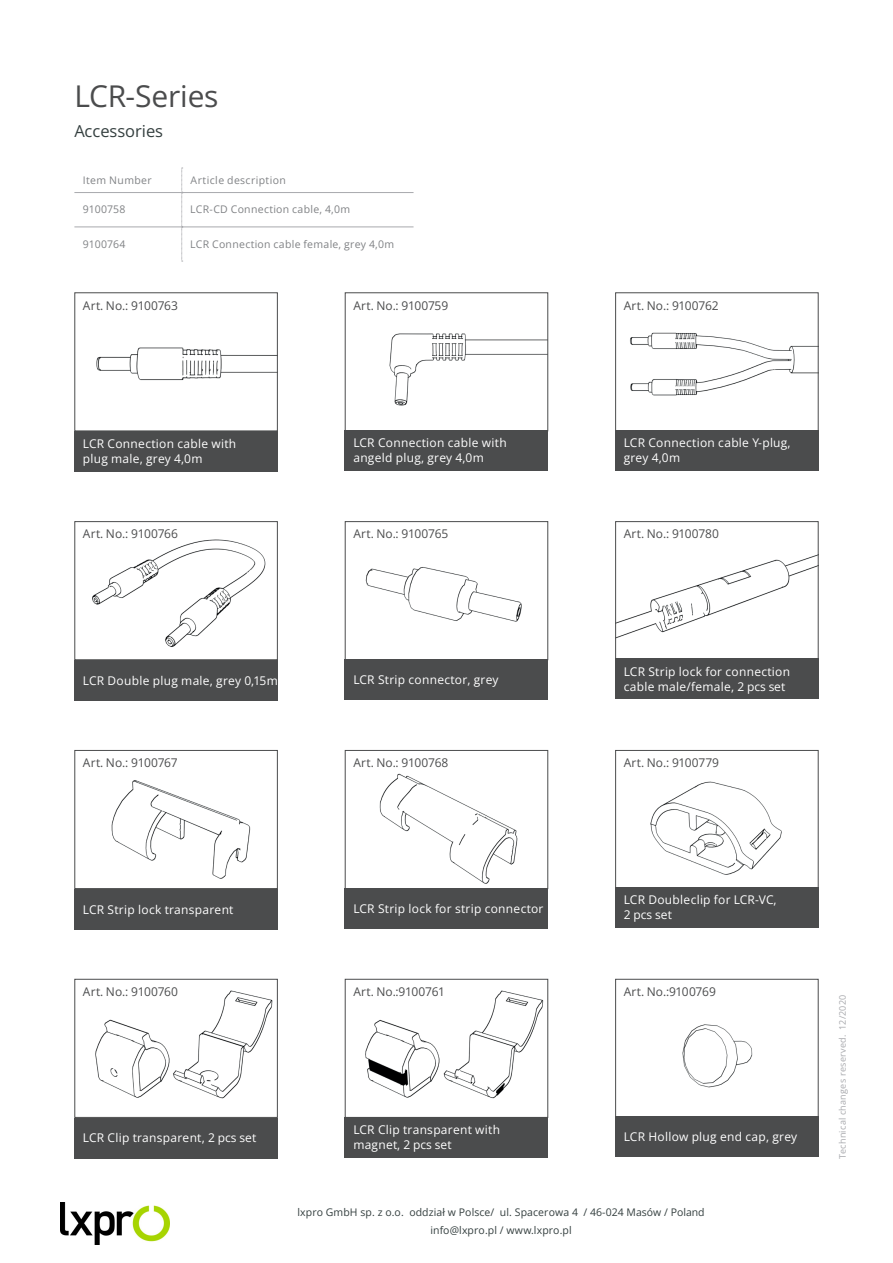
<style>
.page{position:relative;width:893px;height:1263px;background:#fff}
.page>*{position:absolute;margin:0;border:0;box-sizing:border-box;transform-origin:0 0}
.t1{font:30px "Open Sans";color:#4b4c4d}
.t2{font:16.5px "Open Sans";color:#343f3f}
.t3{font:12px/15px "Open Sans";color:#fff}
.t4{font:12px "Open Sans";color:#4b4c4d}
.t5{font:10.5px "Open Sans";color:#808285}
.t6{font:10.5px "Open Sans";color:#343f3f}
.t7{font:9px "Open Sans";color:#a8a9ad}
</style>
<div class="page">
<img style="left:365px;top:990px;width:179px;height:109px">
<div style="left:345px;top:979px;width:203px;height:139px;border:1px solid #4b4c4d"></div>
<div style="left:345px;top:1117px;width:203px;height:41px;background:#4b4c4d"></div>
<img style="left:682px;top:1024px;width:71px;height:64px">
<div style="left:615px;top:979px;width:204px;height:139px;border:1px solid #4b4c4d"></div>
<div style="left:615px;top:1116px;width:204px;height:41px;background:#4b4c4d"></div>
<img style="left:95px;top:990px;width:178px;height:109px">
<div style="left:74px;top:979px;width:204px;height:139px;border:1px solid #4b4c4d"></div>
<div style="left:74px;top:1118px;width:204px;height:41px;background:#4b4c4d"></div>
<img style="left:389px;top:333px;width:157px;height:73px">
<div style="left:345px;top:292px;width:203px;height:139px;border:1px solid #4b4c4d"></div>
<div style="left:345px;top:430px;width:203px;height:41px;background:#4b4c4d"></div>
<img style="left:630px;top:332px;width:187px;height:64px">
<div style="left:615px;top:292px;width:204px;height:139px;border:1px solid #4b4c4d"></div>
<div style="left:615px;top:430px;width:204px;height:41px;background:#4b4c4d"></div>
<img style="left:96px;top:347px;width:180px;height:34px">
<div style="left:74px;top:292px;width:204px;height:139px;border:1px solid #4b4c4d"></div>
<div style="left:74px;top:431px;width:204px;height:41px;background:#4b4c4d"></div>
<img style="left:365px;top:567px;width:157px;height:55px">
<div style="left:345px;top:521px;width:203px;height:139px;border:1px solid #4b4c4d"></div>
<div style="left:345px;top:659px;width:203px;height:41px;background:#4b4c4d"></div>
<img style="left:617px;top:555px;width:200px;height:83px">
<div style="left:615px;top:521px;width:204px;height:139px;border:1px solid #4b4c4d"></div>
<div style="left:615px;top:658px;width:204px;height:41px;background:#4b4c4d"></div>
<img style="left:92px;top:539px;width:174px;height:108px">
<div style="left:74px;top:521px;width:204px;height:139px;border:1px solid #4b4c4d"></div>
<div style="left:74px;top:660px;width:204px;height:41px;background:#4b4c4d"></div>
<img style="left:379px;top:773px;width:139px;height:111px">
<div style="left:345px;top:750px;width:203px;height:139px;border:1px solid #4b4c4d"></div>
<div style="left:345px;top:888px;width:203px;height:41px;background:#4b4c4d"></div>
<img style="left:650px;top:781px;width:132px;height:94px">
<div style="left:615px;top:750px;width:204px;height:139px;border:1px solid #4b4c4d"></div>
<div style="left:615px;top:887px;width:204px;height:41px;background:#4b4c4d"></div>
<img style="left:111px;top:780px;width:140px;height:99px">
<div style="left:74px;top:750px;width:204px;height:139px;border:1px solid #4b4c4d"></div>
<div style="left:74px;top:889px;width:204px;height:41px;background:#4b4c4d"></div>
<svg style="left:182px;top:168px;width:1px;height:94px"></svg>
<hr style="left:74px;top:192px;width:108px;height:1px;background:#a8a9ad">
<hr style="left:182px;top:192px;width:232px;height:1px;background:#a8a9ad">
<hr style="left:74px;top:227px;width:108px;height:1px;background:#a8a9ad">
<hr style="left:182px;top:227px;width:232px;height:1px;background:#a8a9ad">
<img style="left:61px;top:1203px;width:109px;height:41px">
<h1 class="t1" style="left:74px;top:81px;width:15px">LCR-SERIES</h1>
<h2 class="t2" style="left:74px;top:123px;width:10px">ACCESSORIES</h2>
<p class="t5" style="left:83px;top:175px;width:8px">ITEMNUMBER</p>
<p class="t5" style="left:191px;top:175px;width:6px">ARTICLEDESCRIPTION</p>
<p class="t5" style="left:83px;top:204px;width:7px">9100758</p>
<p class="t5" style="left:190px;top:205px;width:7px">LCR-CDCONNECTIONCABLE</p>
<p class="t5" style="left:319px;top:205px;width:10px">, 4,0M</p>
<p class="t5" style="left:83px;top:239px;width:7px">9100764</p>
<p class="t5" style="left:190px;top:239px;width:7px">LCRCONNECTIONCABLEFEMALE</p>
<p class="t5" style="left:339px;top:239px;width:10px">, GREY4,0M</p>
<p class="t4" style="left:353px;top:299px;width:6px">ART.</p>
<p class="t4" style="left:376px;top:299px;width:23px">NO.:9100759</p>
<p class="t4" style="left:83px;top:299px;width:6px">ART.</p>
<p class="t4" style="left:106px;top:299px;width:23px">NO.:9100763</p>
<p class="t4" style="left:624px;top:299px;width:6px">ART.</p>
<p class="t4" style="left:647px;top:299px;width:23px">NO.:9100762</p>
<p class="t3" style="left:83px;top:437px;width:8px">LCRCONNECTIONCABLEWITH<br>PLUGMALE</p>
<p class="t3" style="left:140px;top:452px;width:11px">, GREY4,0M</p>
<p class="t3" style="left:353px;top:436px;width:8px">LCRCONNECTIONCABLEWITH<br>ANGELDPLUG</p>
<p class="t3" style="left:421px;top:451px;width:11px">, GREY4,0M</p>
<p class="t3" style="left:624px;top:436px;width:8px">LCRCONNECTIONCABLEY-PLUG</p>
<p class="t3" style="left:787px;top:436px;width:3px">,</p>
<p class="t3" style="left:624px;top:451px;width:8px">GREY4,0M</p>
<p class="t4" style="left:353px;top:528px;width:6px">ART.</p>
<p class="t4" style="left:376px;top:528px;width:23px">NO.:9100765</p>
<p class="t4" style="left:83px;top:528px;width:6px">ART.</p>
<p class="t4" style="left:106px;top:528px;width:23px">NO.:9100766</p>
<p class="t4" style="left:624px;top:528px;width:6px">ART.</p>
<p class="t4" style="left:647px;top:528px;width:23px">NO.:9100780</p>
<p class="t3" style="left:83px;top:674px;width:8px">LCRDOUBLEPLUGMALE</p>
<p class="t3" style="left:210px;top:674px;width:11px">, GREY0,15M</p>
<p class="t3" style="left:353px;top:673px;width:7px">LCRSTRIPCONNECTOR</p>
<p class="t3" style="left:467px;top:673px;width:10px">, GREY</p>
<p class="t3" style="left:624px;top:664px;width:8px">LCRSTRIPLOCKFORCONNECTION<br>CABLEMALE/FEMALE</p>
<p class="t3" style="left:731px;top:679px;width:20px">, 2 PCSS</p>
<p class="t3" style="left:774px;top:679px;width:7px">ET</p>
<p class="t4" style="left:353px;top:757px;width:6px">ART.</p>
<p class="t4" style="left:376px;top:757px;width:23px">NO.:9100768</p>
<p class="t4" style="left:83px;top:757px;width:6px">ART.</p>
<p class="t4" style="left:106px;top:757px;width:23px">NO.:9100767</p>
<p class="t4" style="left:624px;top:757px;width:6px">ART.</p>
<p class="t4" style="left:647px;top:757px;width:23px">NO.:9100779</p>
<p class="t3" style="left:83px;top:902px;width:7px">LCRSTRIPLOCKTRANSPARENT</p>
<p class="t3" style="left:353px;top:901px;width:7px">LCRSTRIPLOCKFORSTRIPCONNECTOR</p>
<p class="t3" style="left:624px;top:893px;width:7px">LCRDOUBLECLIPFORLCR-VC,<br>2PCSSET</p>
<p class="t4" style="left:353px;top:986px;width:6px">ART.</p>
<p class="t4" style="left:376px;top:986px;width:23px">NO.:9100761</p>
<p class="t4" style="left:83px;top:986px;width:6px">ART.</p>
<p class="t4" style="left:106px;top:986px;width:23px">NO.:9100760</p>
<p class="t4" style="left:624px;top:986px;width:6px">ART.</p>
<p class="t4" style="left:647px;top:986px;width:24px">NO.:9100769</p>
<p class="t3" style="left:83px;top:1131px;width:7px">LCRCLIPTRANSPARENT,2PCSSET</p>
<p class="t3" style="left:353px;top:1123px;width:8px">LCRCLIPTRANSPARENTWITH<br>MAGNET,</p>
<p class="t3" style="left:403px;top:1138px;width:7px">2PCSSET</p>
<p class="t3" style="left:624px;top:1130px;width:7px">LCRHOLLOWPLUGENDCAP,GREY</p>
<p class="t6" style="left:298px;top:1207px;width:6px">LXPRO</p>
<p class="t6" style="left:326px;top:1207px;width:9px">GMBH</p>
<p class="t6" style="left:360px;top:1207px;width:31px">SP. ZO.O.ODDZIAŁ</p>
<p class="t6" style="left:448px;top:1207px;width:17px">W POLSCE/UL.</p>
<p class="t6" style="left:515px;top:1207px;width:7px">SPACEROWA</p>
<p class="t6" style="left:572px;top:1207px;width:6px">4/46-024</p>
<p class="t6" style="left:626px;top:1207px;width:7px">MASÓW/POLAND</p>
<p class="t6" style="left:430px;top:1225px;width:6px">INFO@LXPRO.PL/WWW.LXPRO.PL</p>
<p class="t7" style="left:838px;top:1159px;width:165px;rotate:-90deg">TECHNICALCHANGESRESERVED.12/2020</p>
</div>
